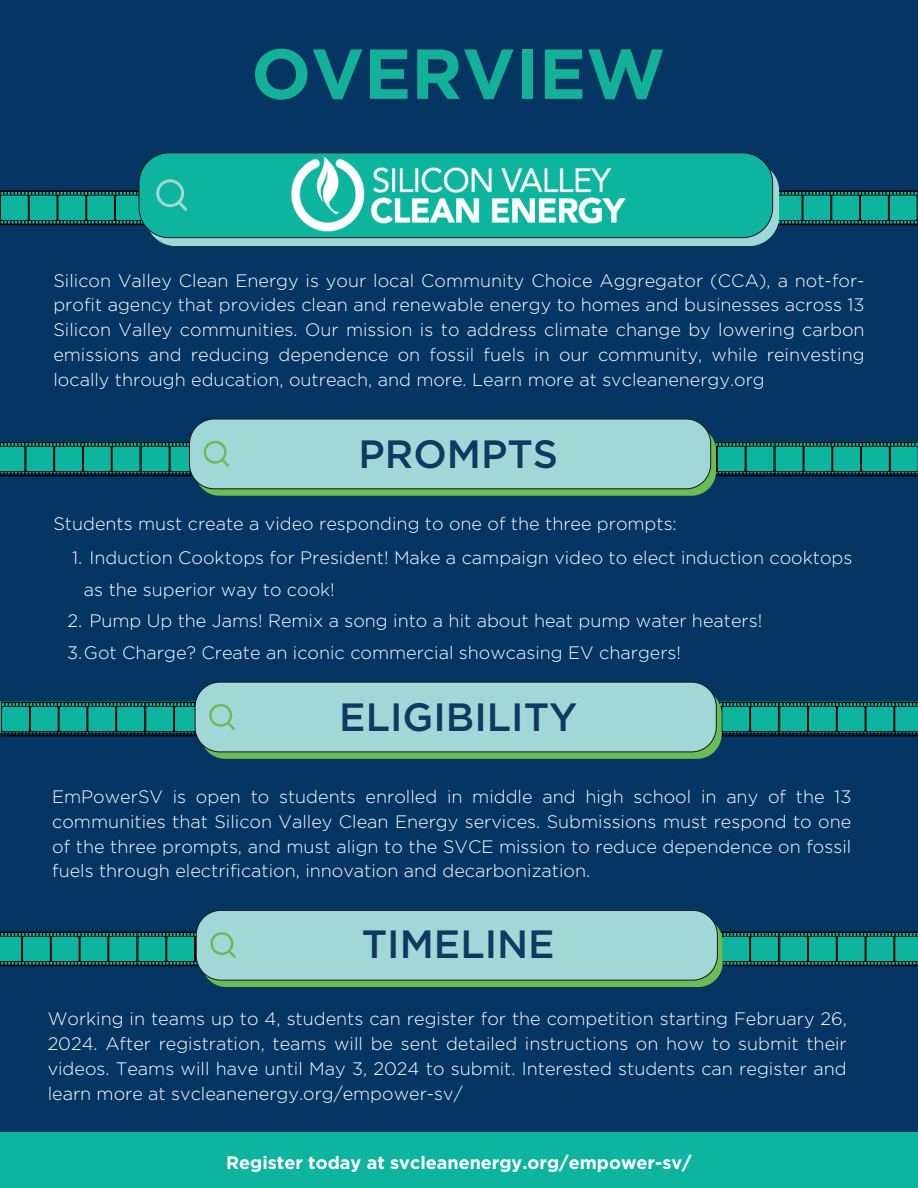
<style>
.page{position:relative;width:918px;height:1188px;background:#053563}
.page>*{position:absolute;margin:0;border:0;box-sizing:border-box;transform-origin:0 0}
.t1{font:700 70.5px "Gotham";color:#12b198}
.t2{font:500 39.45px "Gotham";color:#103962}
.t3{font:300 18px/24.8px "Gotham";color:#fff;text-align:justify}
.t4{font:700 18px "Gotham";color:#fff}
</style>
<div class="page">
<svg style="left:779px;top:190px;width:139px;height:35px"></svg>
<svg style="left:0;top:190px;width:139px;height:35px"></svg>
<svg style="left:155px;top:173px;width:624px;height:73px;fill:#a1d8d7"></svg>
<svg style="left:139px;top:153px;width:634px;height:85px"></svg>
<svg style="left:156px;top:179px;width:32px;height:32px"></svg>
<svg style="left:0;top:419px;width:918px;height:76px"></svg>
<svg style="left:1px;top:682px;width:917px;height:76px"></svg>
<svg style="left:0;top:910px;width:918px;height:77px"></svg>
<img style="left:291px;top:157px;width:335px;height:74px">
<div style="left:0;top:1133px;width:918px;height:55px;background:#0eb59e"></div>
<h1 class="t1" style="left:251px;top:27px;width:416px">OVERVIEW</h1>
<p class="t3" style="left:53px;top:267px;width:813px">Silicon Valley Clean Energy is your local Community Choice Aggregator (CCA), a not-for&shy;profit agency that provides clean and renewable energy to homes and businesses across 13<br>Silicon Valley communities. Our mission is to address climate change by lowering carbon emissions and reducing dependence on fossil fuels in our community, while reinvesting locally through education, outreach, and more. Learn more at svcleanenergy.org</p>
<h2 class="t2" style="left:358px;top:428px;width:201px">PROMPTS</h2>
<p class="t3" style="left:53px;top:511px;width:625px">Students must create a video responding to one of the three prompts:</p>
<p class="t3" style="left:84px;top:542px;width:770px;line-height:31.5px;text-indent:-12px">1. Induction Cooktops for President! Make a campaign video to elect induction cooktops as the superior way to cook!</p>
<p class="t3" style="left:67px;top:605px;width:697px;line-height:31.5px">2. Pump Up the Jams! Remix a song into a hit about heat pump water heaters!<br>3.Got Charge? Create an iconic commercial showcasing EV chargers!</p>
<h2 class="t2" style="left:339px;top:691px;width:239px">ELIGIBILITY</h2>
<p class="t3" style="left:52px;top:784px;width:801px">EmPowerSV is open to students enrolled in middle and high school in any of the 13 communities that Silicon Valley Clean Energy services. Submissions must respond to one of the three prompts, and must align to the SVCE mission to reduce dependence on fossil fuels through electrification, innovation and decarbonization.</p>
<h2 class="t2" style="left:362px;top:918px;width:194px">TIMELINE</h2>
<p class="t3" style="left:48px;top:1006px;width:801px">Working in teams up to 4, students can register for the competition starting February 26, 2024. After registration, teams will be sent detailed instructions on how to submit their videos. Teams will have until May 3, 2024 to submit. Interested students can register and learn more at svcleanenergy.org/empower-sv/</p>
<p class="t4" style="left:226px;top:1151px;width:467px">Register today at svcleanenergy.org/empower-sv/</p>
</div>
